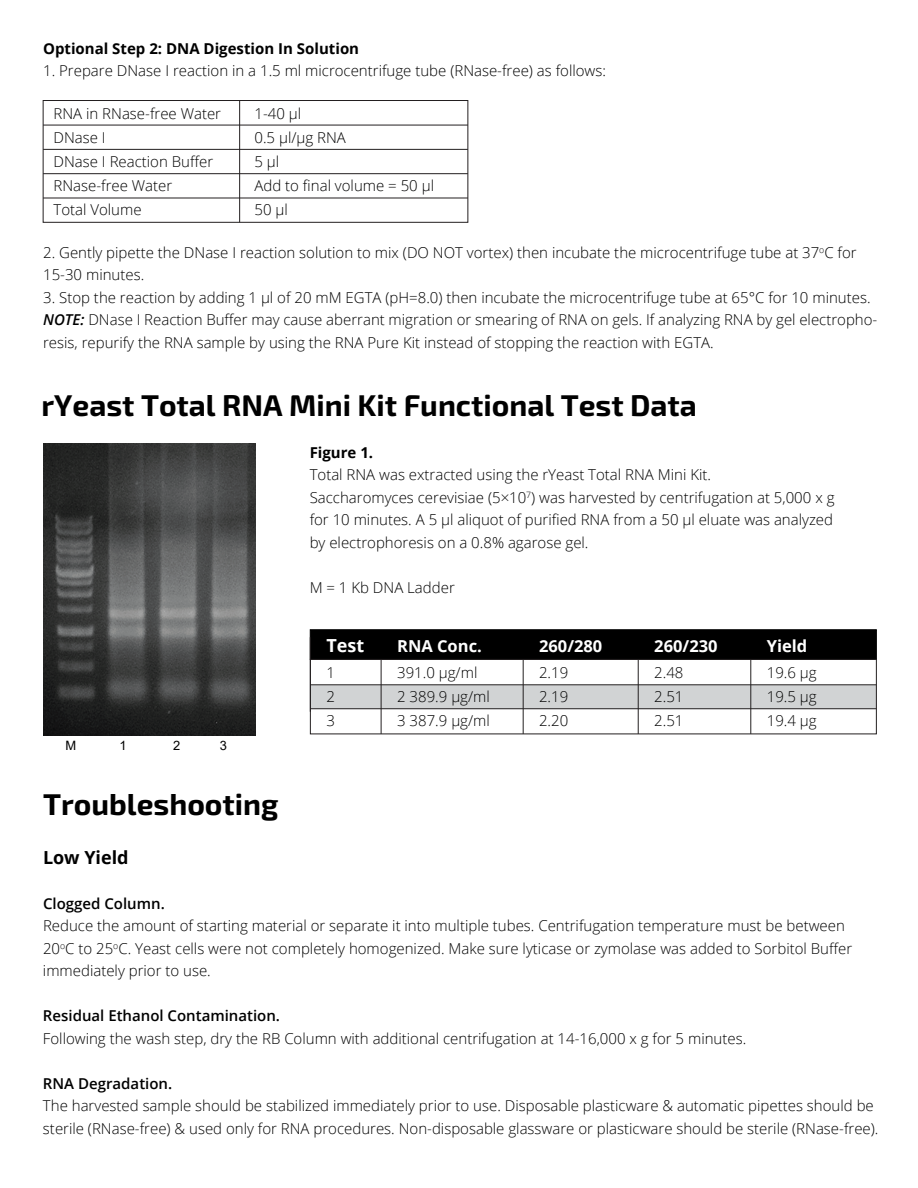
<style>
.page{position:relative;width:918px;height:1188px;background:#fff}
.page>*{position:absolute;margin:0;border:0;box-sizing:border-box;transform-origin:0 0}
.t1{font:700 30px "Exo 2.0";color:#000}
.t2{font:700 18px "Open Sans";color:#000}
.t3{font:700 18px "Open Sans";color:#fff}
.t4{font:700 16.5px "Open Sans";color:#fff}
.t5{font:300 15px/24px "Open Sans";color:#000}
.t6{font:600 15px "Open Sans";color:#000}
.t7{font:700 15px "Open Sans";color:#000}
.t8{font:12.9px "Arial";color:#020202}
.s1{font-weight:600;font-style:italic}
</style>
<div class="page">
<div style="left:310px;top:685px;width:566px;height:24px;background:#d1d3d4"></div>
<hr style="left:239px;top:101px;width:1px;height:121px;background:#231f20">
<hr style="left:43px;top:125px;width:425px;height:1px;background:#231f20">
<hr style="left:43px;top:149px;width:425px;height:1px;background:#231f20">
<hr style="left:43px;top:173px;width:425px;height:1px;background:#231f20">
<hr style="left:43px;top:198px;width:425px;height:1px;background:#231f20">
<div style="left:43px;top:100px;width:425px;height:123px;border:1px solid #231f20"></div>
<div style="left:310px;top:629px;width:567px;height:31px;background:#000;border:1px solid #000"></div>
<hr style="left:310px;top:637px;width:1px;height:75px;background:#231f20">
<hr style="left:381px;top:659px;width:1px;height:75px;background:#231f20">
<hr style="left:638px;top:659px;width:1px;height:75px;background:#231f20">
<hr style="left:523px;top:659px;width:1px;height:75px;background:#231f20">
<hr style="left:310px;top:684px;width:566px;height:1px;background:#231f20">
<hr style="left:310px;top:708px;width:566px;height:1px;background:#231f20">
<div style="left:310px;top:659px;width:567px;height:75px;border:1px solid #231f20"></div>
<hr style="left:750px;top:659px;width:1px;height:75px;background:#231f20">
<img style="left:43px;top:444px;width:212px;height:292px">
<p class="t7" style="left:43px;top:38px;width:318px">Optional Step 2: DNA Digestion In Solution</p>
<p class="t5" style="left:43px;top:59px;width:564px">1. Prepare DNase I reaction in a 1.5 ml microcentrifuge tube (RNase-free) as follows:</p>
<p class="t5" style="left:54px;top:101px;width:169px">RNA in RNase-free Water<br>DNase I<br>DNase I Reaction Buffer<br>RNase-free Water<br>Total Volume</p>
<p class="t5" style="left:255px;top:101px;width:181px">1-40 μl<br>0.5 μl/μg RNA<br>5 μl<br>Add to final volume = 50 μl<br>50 μl</p>
<p class="t5" style="left:43px;top:241px;width:815px;line-height:22.5px">2. Gently pipette the DNase I reaction solution to mix (DO NOT vortex) then incubate the microcentrifuge tube at 37<sup>o</sup>C for<br>15-30 minutes.</p>
<p class="t5" style="left:43px;top:286px;width:836px;line-height:22.5px">3. Stop the reaction by adding 1 μl of 20 mM EGTA (pH=8.0) then incubate the microcentrifuge tube at 65°C for 10 minutes.<br><span class="s1">NOTE:</span> DNase I Reaction Buffer may cause aberrant migration or smearing of RNA on gels. If analyzing RNA by gel electropho&shy;resis, repurify the RNA sample by using the RNA Pure Kit instead of stopping the reaction with EGTA.</p>
<h1 class="t1" style="left:42px;top:387px;width:657px">rYeast Total RNA Mini Kit Functional Test Data</h1>
<p class="t7" style="left:310px;top:442px;width:65px">Figure 1.</p>
<p class="t5" style="left:310px;top:463px;width:526px;line-height:22.5px">Total RNA was extracted using the rYeast Total RNA Mini Kit.<br>Saccharomyces cerevisiae (5×10<sup>7</sup>) was harvested by centrifugation at 5,000 x g for 10 minutes. A 5 μl aliquot of purified RNA from a 50 μl eluate was analyzed by electrophoresis on a 0.8% agarose gel.</p>
<p class="t5" style="left:310px;top:575px;width:147px">M = 1 Kb DNA Ladder</p>
<p class="t8" style="left:65px;top:737px;width:12px">M</p>
<p class="t8" style="left:119px;top:737px;width:9px">1</p>
<p class="t8" style="left:173px;top:737px;width:9px">2</p>
<p class="t8" style="left:220px;top:737px;width:9px">3</p>
<p class="t3" style="left:326px;top:633px;width:39px">Test</p>
<p class="t5" style="left:326px;top:660px;width:10px;text-align:justify">1<br>2<br>3</p>
<p class="t5" style="left:397px;top:660px;width:94px">391.0 μg/ml<br>2 389.9 μg/ml<br>3 387.9 μg/ml</p>
<p class="t5" style="left:539px;top:660px;width:31px;text-align:justify">2.19<br>2.19<br>2.20</p>
<p class="t5" style="left:654px;top:660px;width:31px;text-align:justify">2.48<br>2.51<br>2.51</p>
<p class="t4" style="left:397px;top:634px;width:86px">RNA Conc.</p>
<p class="t4" style="left:539px;top:634px;width:65px">260/280</p>
<p class="t4" style="left:654px;top:634px;width:65px">260/230</p>
<p class="t4" style="left:767px;top:634px;width:42px">Yield</p>
<p class="t5" style="left:767px;top:660px;width:51px;text-align:justify">19.6 μg 19.5 μg 19.4 μg</p>
<h1 class="t1" style="left:43px;top:787px;width:237px">Troubleshooting</h1>
<p class="t2" style="left:43px;top:845px;width:87px">Low Yield</p>
<p class="t6" style="left:43px;top:893px;width:123px">Clogged Column.</p>
<p class="t5" style="left:43px;top:914px;width:811px;line-height:22.5px">Reduce the amount of starting material or separate it into multiple tubes. Centrifugation temperature must be between<br>20<sup>o</sup>C to 25<sup>o</sup>C. Yeast cells were not completely homogenized. Make sure lyticase or zymolase was added to Sorbitol Buffer immediately prior to use.</p>
<p class="t6" style="left:43px;top:1006px;width:239px">Residual Ethanol Contamination.</p>
<p class="t5" style="left:43px;top:1026px;width:705px">Following the wash step, dry the RB Column with additional centrifugation at 14-16,000 x g for 5 minutes.</p>
<p class="t6" style="left:43px;top:1073px;width:131px">RNA Degradation.</p>
<p class="t5" style="left:43px;top:1094px;width:837px;line-height:22.5px">The harvested sample should be stabilized immediately prior to use. Disposable plasticware &amp; automatic pipettes should be sterile (RNase-free) &amp; used only for RNA procedures. Non-disposable glassware or plasticware should be sterile (RNase-free).</p>
</div>
